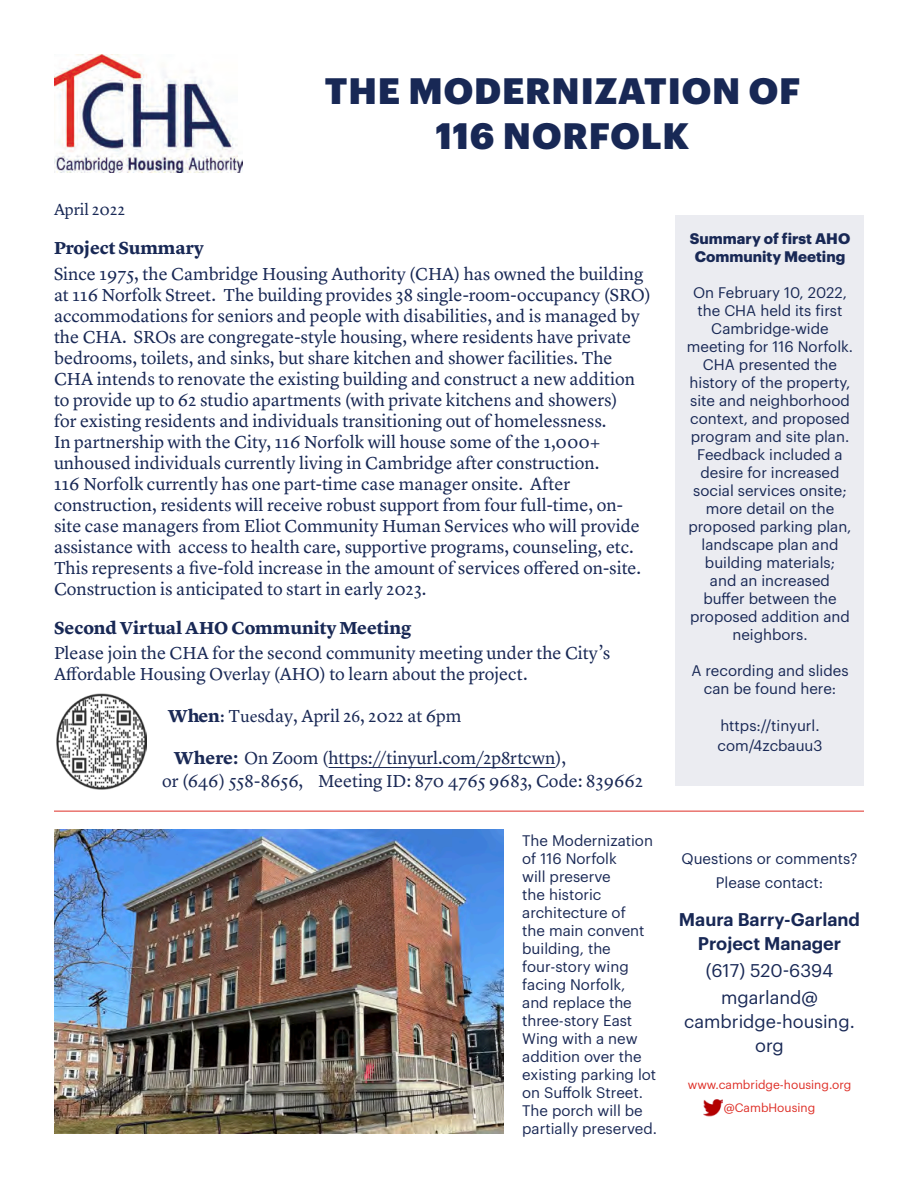
<style>
.page{position:relative;width:918px;height:1188px;background:#fff}
.page>*{position:absolute;margin:0;border:0;box-sizing:border-box;transform-origin:0 0}
.t1{font:900 36px "Graphik";letter-spacing:.025em;color:#182855}
.t2{font:18px/21px "Lyon Text";color:#182855}
.t3{font:18px/22.5px "Lyon Text";color:#1a2955}
.t4{font:700 18px "Lyon Text";color:#182855}
.t5{font:18px/24px "Graphik";color:#182855;text-align:center}
.t6{font:600 18px "Graphik";color:#182855}
.t7{font:16.5px "Lyon Text";color:#182855}
.t8{font:15px/18px "Graphik";color:#182855;text-align:center}
.t9{font:15px/18px "Graphik";color:#1a2955}
.t10{font:700 15px/18px "Graphik";color:#182855;text-align:center}
.t11{font:12px "Graphik";color:#de2e26}
.s1{font-weight:700}
.s2{font-family:"Minion Pro";font-weight:700}
.s3{font-family:"Minion Pro"}
</style>
<div class="page">
<img style="left:56px;top:694px;width:90px;height:95px">
<img style="left:54px;top:55px;width:189px;height:117px">
<div style="left:675px;top:215px;width:189px;height:570px;background:#ebecf1"></div>
<img style="left:54px;top:829px;width:449px;height:305px">
<img style="left:703px;top:1099px;width:19px;height:18px">
<hr style="left:54px;top:811px;width:810px;height:1px;background:#de2e26">
<hr style="left:328px;top:767px;width:227px;height:1px;background:#1a2955">
<p class="t1" style="left:325px;top:62px;width:477px">THE MODERNIZATION OF</p>
<p class="t1" style="left:436px;top:107px;width:255px">116 NORFOLK</p>
<p class="t7" style="left:54px;top:197px;width:73px">April 2022</p>
<p class="t4" style="left:54px;top:234px;width:151px">Project Summary</p>
<p class="t2" style="left:54px;top:262px;width:598px">Since 1975, the Cambridge Housing Authority (CHA) has owned the building at 116 Norfolk Street. The building provides 38 single-room-occupancy (SRO) accommodations for seniors and people with disabilities, and is managed by the CHA. SROs are congregate-style housing, where residents have private bedrooms, toilets, and sinks, but share kitchen and shower facilities. The CHA intends to renovate the existing building and construct a new addition to provide up to 62 studio apartments (with private kitchens and showers)<br>for existing residents and individuals transitioning out of homelessness.<br>In partnership with the City, 116 Norfolk will house some of the 1,000+ unhoused individuals currently living in Cambridge after construction.<br>116 Norfolk currently has one part-time case manager onsite. After construction, residents will receive robust support from four full-time, on&shy;site case managers from Eliot Community Human Services who will provide assistance with access to health care, supportive programs, counseling, etc.<br>This represents a five-fold increase in the amount of services offered on-site.<br>Construction is anticipated to start in early 2023.</p>
<p class="t4" style="left:54px;top:614px;width:359px">Second Virtual AHO Community Meeting</p>
<p class="t2" style="left:54px;top:641px;width:558px">Please join the CHA for the second community meeting under the City’s<br>Affordable Housing Overlay (AHO) to learn about the project.</p>
<p class="t3" style="left:168px;top:703px;width:295px"><span class="s1">Wh en</span><span class="s2">:</span> T<span class="s3">ue</span>sday, April 2<span class="s3">6</span>, 2022 at 6pm</p>
<p class="t3" style="left:162px;top:745px;width:482px;text-indent:12px"><span class="s1">Where:</span> On Zoom (https://tinyurl.com/2p8rtcwn),<br>or (646) 558-8656, Meeting ID: 870 4765 9683, Code: 839662</p>
<p class="t9" style="left:522px;top:830px;width:136px">The Modernization of 116 Norfolk<br>will preserve<br>the historic architecture of<br>the main convent building, the four-story wing facing Norfolk,<br>and replace the three-story East<br>Wing with a new addition over the existing parking lot on Suffolk Street.<br>The porch will be partially preserved.</p>
<p class="t10" style="left:690px;top:228px;width:162px">Summary of first AHO<br>Community Meeting</p>
<p class="t8" style="left:687px;top:282px;width:168px">On February 10, 2022, the CHA held its first<br>Cambridge-wide meeting for 116 Norfolk.<br>CHA presented the history of the property, site and neighborhood context, and proposed program and site plan.<br>Feedback included a desire for increased social services onsite; more detail on the proposed parking plan, landscape plan and building materials;<br>and an increased<br>buffer between the proposed addition and neighbors.</p>
<p class="t8" style="left:691px;top:660px;width:159px">A recording and slides can be found here:</p>
<p class="t8" style="left:717px;top:715px;width:107px;line-height:19.5px;text-align:left">https://tinyurl. com/4zcbauu3</p>
<p class="t8" style="left:682px;top:848px;width:177px">Questions or comments?</p>
<p class="t8" style="left:716px;top:872px;width:109px">Please contact:</p>
<p class="t6" style="left:679px;top:905px;width:183px">Maura Barry-Garland</p>
<p class="t6" style="left:698px;top:929px;width:145px">Project Manager</p>
<p class="t5" style="left:706px;top:957px;width:129px">(617) 520-6394</p>
<p class="t5" style="left:684px;top:984px;width:172px">mgarland@ cambridge-housing. org</p>
<p class="t11" style="left:688px;top:1076px;width:165px">www.cambridge-housing.org</p>
<p class="t11" style="left:724px;top:1098px;width:93px">@CambHousing</p>
</div>
